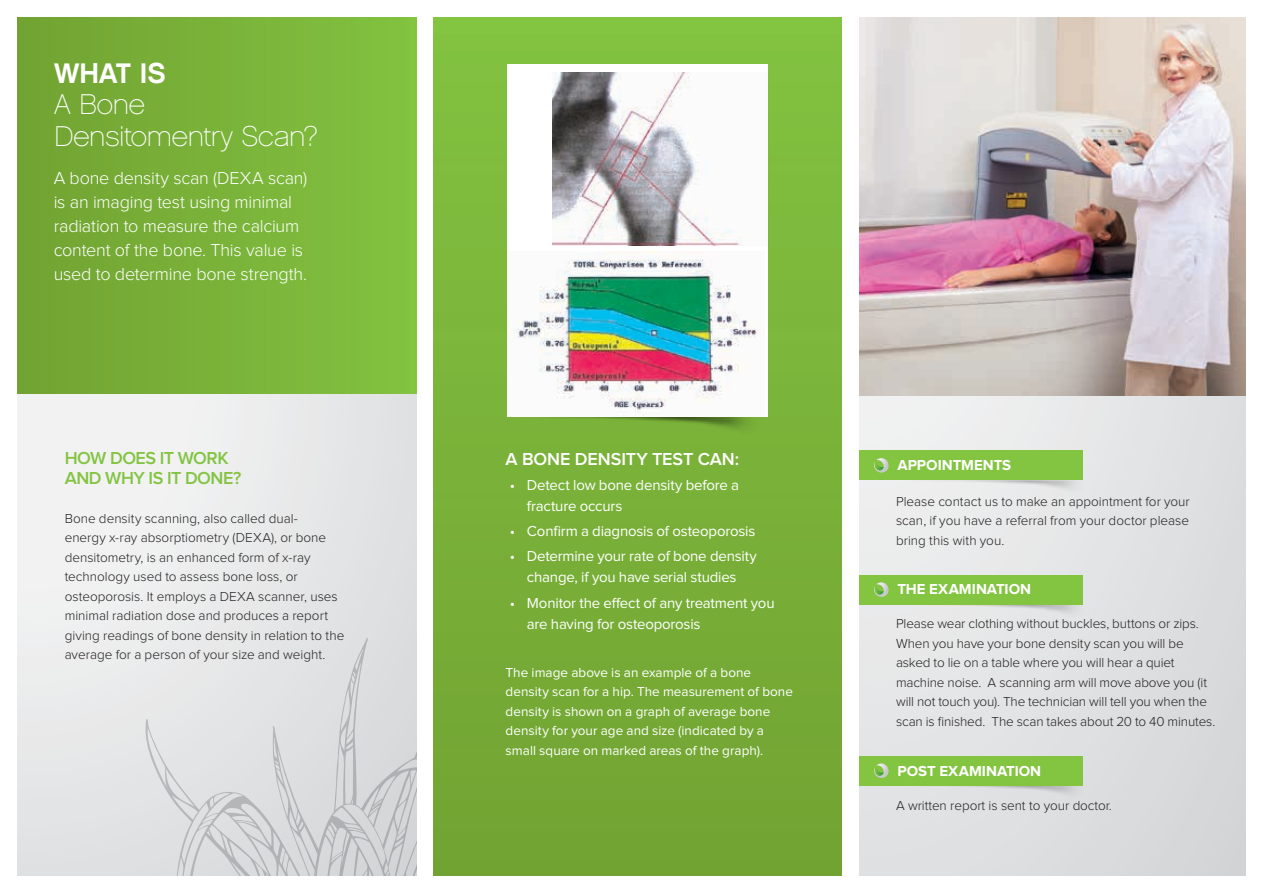
<style>
.page{position:relative;width:1263px;height:893px;background:#fff}
.page>*{position:absolute;margin:0;border:0;box-sizing:border-box;transform-origin:0 0}
.t1{font:28.5px/31.5px "Chalet Paris Nineteen Sixty";letter-spacing:-.01em;color:#fff}
.t2{font:28.5px "Chalet New York Nineteen Sixty";letter-spacing:-.005em;color:#fff}
.t3{font:300 18px/24px "Proxima Nova";letter-spacing:-.015em;color:#fff}
.t4{font:600 18px/19.5px "Proxima Nova";letter-spacing:-.025em;color:#83c441}
.t5{font:600 18px "Proxima Nova";letter-spacing:-.005em;color:#fff}
.t6{font:15px/21px "Proxima Nova";letter-spacing:-.015em;color:#fff}
.t7{font:700 15px "Proxima Nova";color:#fff}
.t8{font:300 13.5px/19.5px "Proxima Nova";letter-spacing:-.005em;color:#231f20}
.t9{font:13.5px/19.5px "Proxima Nova";color:#fff}
</style>
<div class="page">
<div style="left:434px;top:17px;width:408px;height:859px;background:linear-gradient(to bottom,#82c240,#72a332)"></div>
<div style="left:17px;top:364px;width:400px;height:512px;background:#ebecec"></div>
<svg style="left:103px;top:637px;width:314px;height:239px;fill:#dee0e1"></svg>
<div style="left:17px;top:17px;width:400px;height:377px;background:linear-gradient(to right,#72a332,#82c240)"></div>
<div style="left:859px;top:17px;width:387px;height:859px;background:linear-gradient(to right,#eaebec,#d9dadc)"></div>
<img style="left:859px;top:17px;width:387px;height:379px">
<img style="left:896px;top:770px;width:205px;height:40px">
<div style="left:859px;top:756px;width:223px;height:29px;background:#83c441"></div>
<svg style="left:874px;top:763px;width:14px;height:15px"></svg>
<img style="left:896px;top:465px;width:205px;height:40px">
<div style="left:859px;top:451px;width:223px;height:29px;background:#83c441"></div>
<svg style="left:874px;top:458px;width:14px;height:15px"></svg>
<img style="left:896px;top:589px;width:205px;height:40px">
<div style="left:859px;top:575px;width:223px;height:29px;background:#83c441"></div>
<svg style="left:874px;top:582px;width:14px;height:15px"></svg>
<img style="left:506px;top:396px;width:272px;height:54px">
<div style="left:507px;top:64px;width:261px;height:183px;background:#fff"></div>
<img style="left:552px;top:73px;width:190px;height:173px">
<div style="left:507px;top:246px;width:261px;height:171px;background:#fff"></div>
<img style="left:507px;top:252px;width:250px;height:164px">
<h1 class="t2" style="left:54px;top:56px;width:113px">WHAT IS</h1>
<h1 class="t1" style="left:54px;top:89px;width:265px">A Bone<br>Densitomentry Scan?</h1>
<h2 class="t3" style="left:54px;top:167px;width:255px">A bone density scan (DEXA scan) is an imaging test using minimal radiation to measure the calcium content of the bone. This value is used to determine bone strength.</h2>
<h2 class="t4" style="left:65px;top:449px;width:178px">HOW DOES IT WORK<br>AND WHY IS IT DONE?</h2>
<p class="t8" style="left:65px;top:509px;width:281px">Bone density scanning, also called dual-<br>energy x-ray absorptiometry (DEXA), or bone densitometry, is an enhanced form of x-ray technology used to assess bone loss, or osteoporosis. It employs a DEXA scanner, uses minimal radiation dose and produces a report giving readings of bone density in relation to the average for a person of your size and weight.</p>
<h2 class="t5" style="left:506px;top:450px;width:235px">A BONE DENSITY TEST CAN:</h2>
<p class="t6" style="left:527px;top:475px;width:214px;text-indent:-17px">• Detect low bone density before a fracture occurs</p>
<p class="t6" style="left:510px;top:521px;width:247px">• Confirm a diagnosis of osteoporosis</p>
<p class="t6" style="left:510px;top:546px;width:248px;text-align:center">• Determine your rate of bone density change, if you have serial studies</p>
<p class="t6" style="left:527px;top:593px;width:249px;text-indent:-17px">• Monitor the effect of any treatment you are having for osteoporosis</p>
<p class="t9" style="left:506px;top:663px;width:289px">The image above is an example of a bone density scan for a hip. The measurement of bone density is shown on a graph of average bone density for your age and size (indicated by a small square on marked areas of the graph).</p>
<p class="t7" style="left:897px;top:458px;width:115px">APPOINTMENTS</p>
<p class="t8" style="left:896px;top:492px;width:295px;text-align:justify">Please contact us to make an appointment for your scan, if you have a referral from your doctor please bring this with you.</p>
<p class="t7" style="left:897px;top:583px;width:135px">THE EXAMINATION</p>
<p class="t8" style="left:896px;top:614px;width:321px">Please wear clothing without buckles, buttons or zips.<br>When you have your bone density scan you will be asked to lie on a table where you will hear a quiet machine noise. A scanning arm will move above you (it will not touch you). The technician will tell you when the scan is finished. The scan takes about 20 to 40 minutes.</p>
<p class="t7" style="left:897px;top:764px;width:145px">POST EXAMINATION</p>
<p class="t8" style="left:896px;top:796px;width:217px">A written report is sent to your doctor.</p>
</div>
